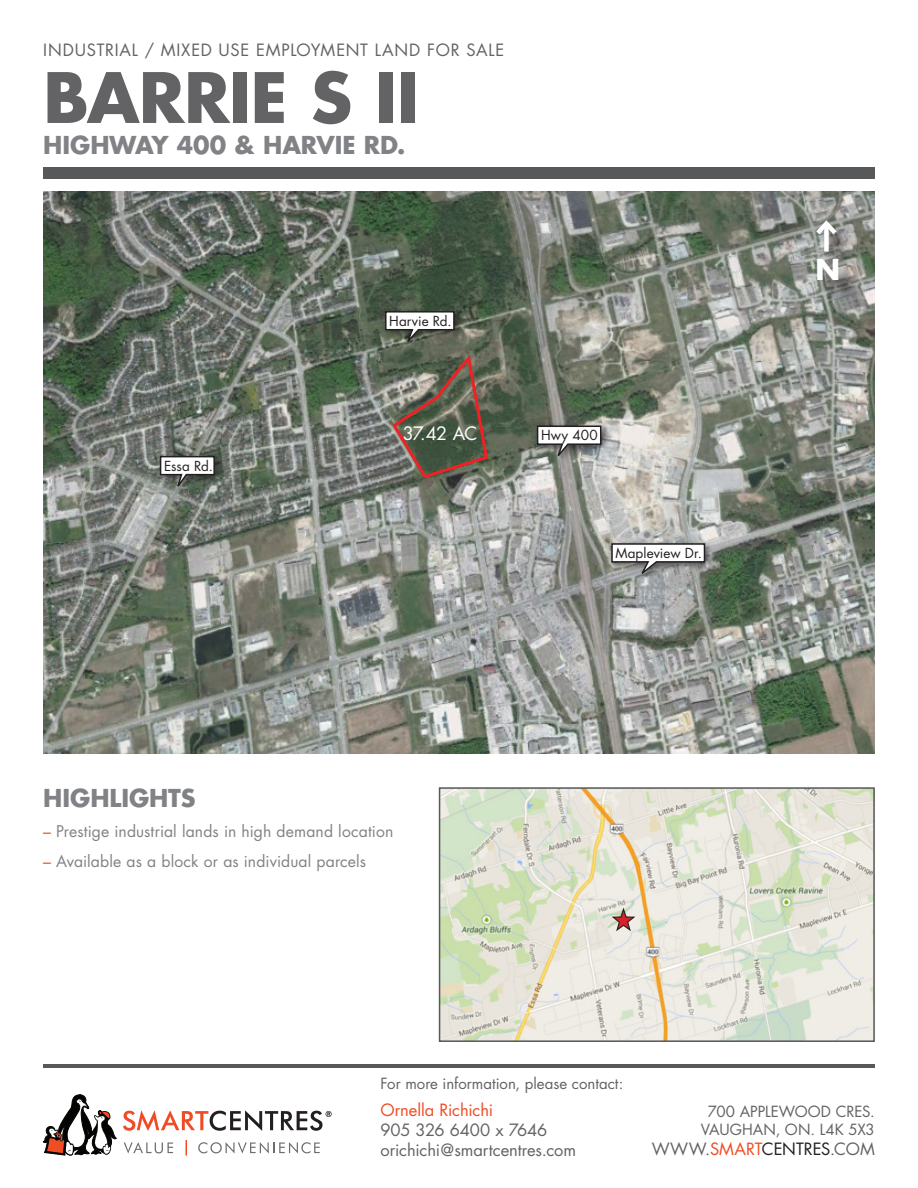
<style>
.page{position:relative;width:918px;height:1188px;background:#fff}
.page>*{position:absolute;margin:0;border:0;box-sizing:border-box;transform-origin:0 0}
.t1{font:700 67.5px "Futura";letter-spacing:-.01em;color:#636366}
.t2{font:700 28.05px "Futura";color:#fff}
.t3{font:700 24px "Futura";letter-spacing:-.005em;color:#808285}
.t4{font:18px "Futura";color:#fff}
.t5{font:16.5px/19.8px "Futura";color:#636366}
.t6{font:16.5px "Futura";letter-spacing:.045em;color:#636366}
.t7{font:16.5px "Futura";letter-spacing:-.005em;color:#f04b23}
.t8{font:15.75px "Futura";letter-spacing:.005em;color:#808285}
.t9{font:15px/18px "Futura";color:#636366;text-align:center}
.t10{font:13.5px "Futura";letter-spacing:.005em;color:#231f20}
.s1{color:#f04b23}
.s2{color:#231f20}
</style>
<div class="page">
<div style="left:43px;top:167px;width:832px;height:12px;background:#57585a"></div>
<hr style="left:43px;top:1065px;width:832px;height:3px;background:#57585a">
<svg style="left:43px;top:1094px;width:74px;height:62px"></svg>
<svg style="left:123px;top:1110px;width:209px;height:21px"></svg>
<svg style="left:124px;top:1142px;width:49px;height:12px"></svg>
<svg style="left:185px;top:1140px;width:2px;height:16px"></svg>
<svg style="left:198px;top:1142px;width:122px;height:12px"></svg>
<img style="left:442px;top:790px;width:430px;height:249px">
<div style="left:439px;top:787px;width:436px;height:255px;border:2px solid #57585a"></div>
<svg style="left:610px;top:908px;width:27px;height:25px"></svg>
<img style="left:43px;top:191px;width:832px;height:563px">
<div style="left:819px;top:224px;width:38px;height:75px;background:#231f20;opacity:.55"></div>
<div style="left:820px;top:224px;width:34px;height:46px;background:#231f20;opacity:.34"></div>
<div style="left:824px;top:224px;width:5px;height:28px;background:#fff"></div>
<svg style="left:811px;top:217px;width:30px;height:22px"></svg>
<div style="left:820px;top:262px;width:37px;height:37px;background:#231f20;opacity:.34"></div>
<svg style="left:390px;top:358px;width:100px;height:122px;background:#6a6355"></svg>
<div style="left:533px;top:422px;width:77px;height:42px;background:#231f20;opacity:.6"></div>
<svg style="left:536px;top:425px;width:66px;height:38px"></svg>
<div style="left:156px;top:452px;width:67px;height:43px;background:#231f20;opacity:.6"></div>
<svg style="left:159px;top:455px;width:57px;height:39px"></svg>
<div style="left:608px;top:540px;width:106px;height:42px;background:#231f20;opacity:.6"></div>
<svg style="left:611px;top:542px;width:95px;height:37px"></svg>
<div style="left:382px;top:308px;width:81px;height:42px;background:#231f20;opacity:.6"></div>
<svg style="left:384px;top:310px;width:71px;height:38px"></svg>
<p class="t6" style="left:43px;top:39px;width:463px">INDUSTRIAL / MIXED USE EMPLOYMENT LAND FOR SALE</p>
<p class="t1" style="left:43px;top:53px;width:377px">BARRIE S II</p>
<p class="t3" style="left:43px;top:129px;width:364px">HIGHWAY 400 &amp; HARVIE RD.</p>
<p class="t10" style="left:164px;top:457px;width:50px">Essa Rd.</p>
<p class="t10" style="left:389px;top:312px;width:64px">Harvie Rd.</p>
<p class="t4" style="left:403px;top:422px;width:76px">37.42 AC</p>
<p class="t10" style="left:541px;top:427px;width:58px">Hwy 400</p>
<p class="t10" style="left:615px;top:545px;width:88px">Mapleview Dr.</p>
<p class="t3" style="left:43px;top:782px;width:154px">HIGHLIGHTS</p>
<p class="t8" style="left:43px;top:821px;width:352px"><span class="s1">–</span> Prestige industrial lands in high demand location</p>
<p class="t8" style="left:43px;top:851px;width:325px"><span class="s1">–</span> Available as a block or as individual parcels</p>
<p class="t2" style="left:815px;top:251px;width:26px">N</p>
<p class="t9" style="left:380px;top:1075px;width:245px">For more information, please contact:</p>
<p class="t7" style="left:380px;top:1099px;width:114px">Ornella Richichi</p>
<p class="t5" style="left:380px;top:1120px;width:197px">905 326 6400 x 7646 orichichi@smartcentres.com</p>
<p class="t9" style="left:701px;top:1103px;width:175px">700 APPLEWOOD CRES.<br>VAUGHAN, ON. L4K 5X3</p>
<p class="t5" style="left:652px;top:1139px;width:224px">WWW.<span class="s1">SMART</span><span class="s2">CENTRES</span>.COM</p>
</div>
